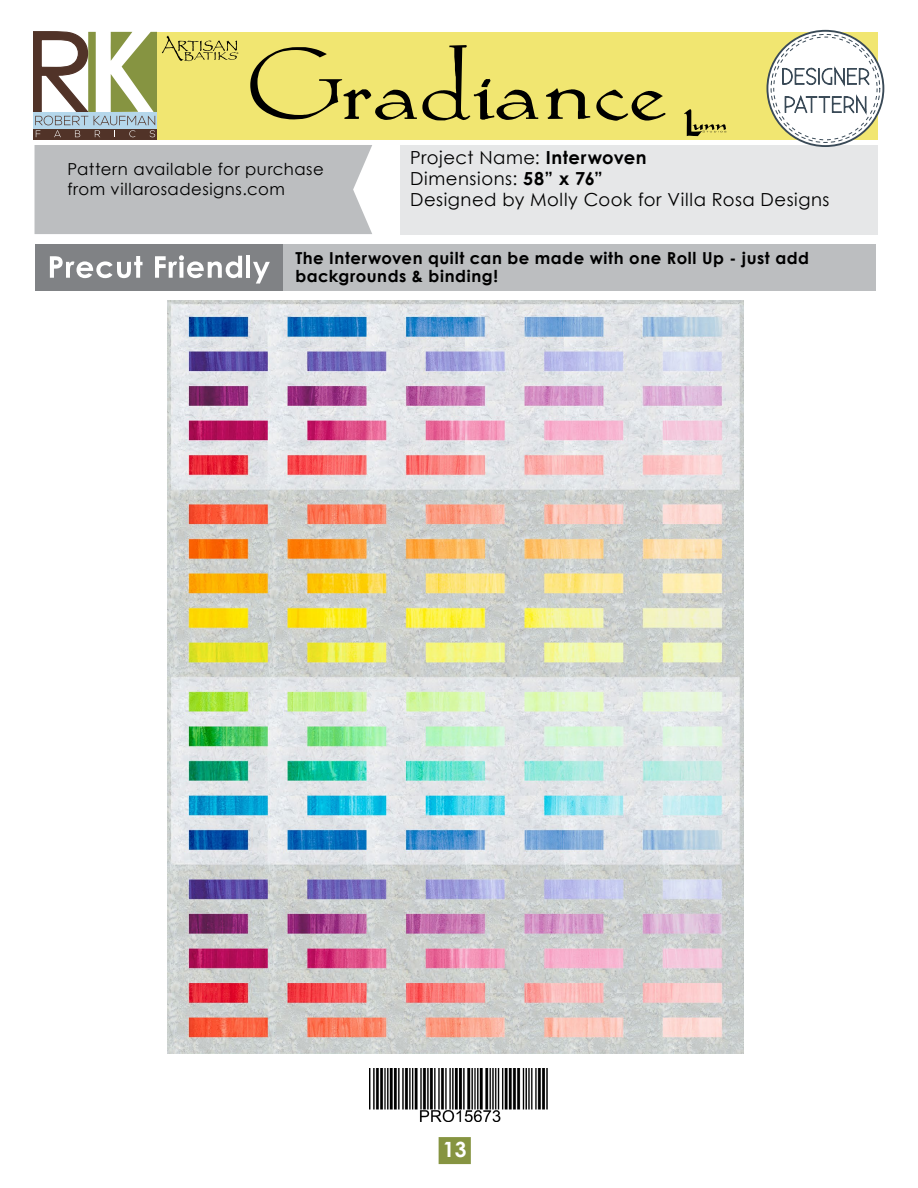
<style>
.page{position:relative;width:918px;height:1188px;background:#fff}
.page>*{position:absolute;margin:0;border:0;box-sizing:border-box;transform-origin:0 0}
.t1{font:700 21px "Century Gothic";color:#fff}
.t2{font:18px/21px "Century Gothic";letter-spacing:.03em;color:#000}
.t3{font:700 16.5px/18px "Century Gothic";letter-spacing:.035em;color:#000}
.t4{font:16.5px/19.8px "Century Gothic";letter-spacing:.035em;color:#000}
.s1{font-weight:700}
</style>
<div class="page">
<div style="left:439px;top:1137px;width:32px;height:27px;background:#869441"></div>
<img style="left:369px;top:1068px;width:179px;height:54px">
<img style="left:168px;top:300px;width:576px;height:754px">
<div style="left:35px;top:145px;width:337px;height:89px;background:#bcbec0"></div>
<div style="left:400px;top:145px;width:478px;height:89px;background:#e6e7e8"></div>
<div style="left:35px;top:245px;width:841px;height:46px;background:#bcbec0"></div>
<div style="left:35px;top:245px;width:248px;height:46px;background:#808285"></div>
<svg style="left:50px;top:256px;width:93px;height:22px"></svg>
<svg style="left:155px;top:255px;width:87px;height:23px"></svg>
<hr style="left:246px;top:256px;width:4px;height:22px;background:#fff">
<svg style="left:253px;top:262px;width:17px;height:22px"></svg>
<div style="left:153px;top:32px;width:725px;height:107px;background:#f1e671"></div>
<svg style="left:767px;top:31px;width:116px;height:115px"></svg>
<div style="left:767px;top:30px;width:117px;height:117px;border:2px solid #3a4a57;border-radius:50%"></div>
<svg style="left:771px;top:34px;width:109px;height:108px"></svg>
<div style="left:774px;top:37px;width:103px;height:103px;background:#fff;border-radius:50%"></div>
<svg style="left:782px;top:66px;width:88px;height:43px"></svg>
<svg style="left:34px;top:32px;width:504px;height:107px"></svg>
<svg style="left:546px;top:88px;width:44px;height:31px"></svg>
<svg style="left:596px;top:90px;width:70px;height:31px"></svg>
<svg style="left:686px;top:111px;width:188px;height:23px"></svg>
<p class="t4" style="left:67px;top:159px;width:258px">Pattern available for purchase from villarosadesigns.com</p>
<p class="t2" style="left:410px;top:147px;width:421px">Project Name: <span class="s1">Interwoven<br></span>Dimensions: <span class="s1">58” x 76”<br></span>Designed by Molly Cook for Villa Rosa Designs</p>
<p class="t3" style="left:295px;top:249px;width:515px">The Interwoven quilt can be made with one Roll Up - just add backgrounds &amp; binding!</p>
<p class="t1" style="left:443px;top:1134px;width:25px">13</p>
</div>
